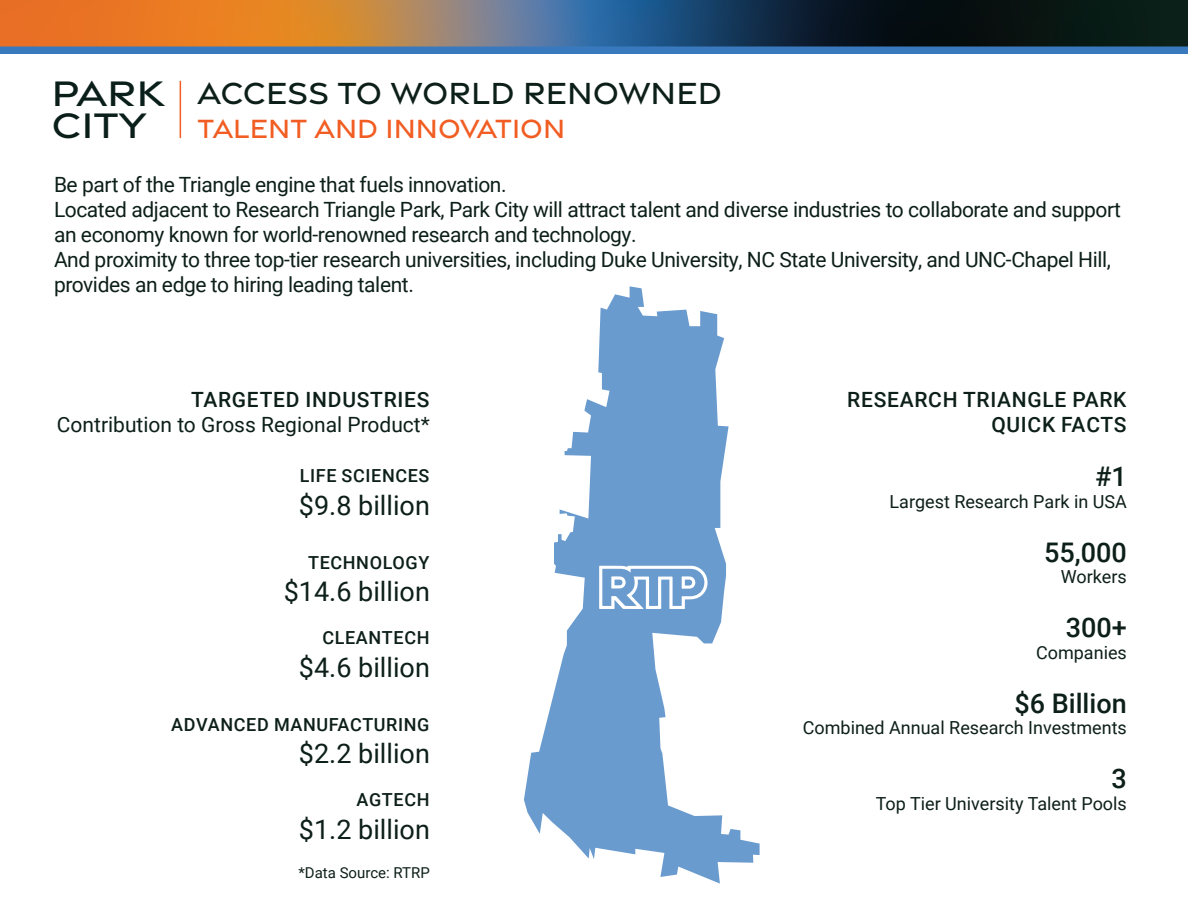
<style>
.page{position:relative;width:1188px;height:918px;background:#fff}
.page>*{position:absolute;margin:0;border:0;box-sizing:border-box;transform-origin:0 0}
.t1{font:500 38.25px/32.2px "Gravesend Sans";color:#0b1f1a;scale:1.12 1}
.t2{font:500 33px "Gravesend Sans";color:#0d1f19}
.t3{font:500 28.5px "Gravesend Sans";color:#f15d22}
.t4{font:27px "Roboto";color:#0d1f19}
.t5{font:500 27px "Roboto";color:#0d1f19}
.t6{font:21px/25.2px "Roboto";letter-spacing:-.02em;color:#0d1f19}
.t7{font:500 21px "Roboto";letter-spacing:.035em;color:#0d1f19}
.t8{font:21px "Roboto";color:#0d1f19}
.t9{font:18px "Roboto";color:#0d1f19}
.t10{font:500 18px "Roboto";letter-spacing:.035em;color:#0d1f19}
.t11{font:15px "Roboto";color:#0d1f19}
</style>
<div class="page">
<svg style="left:0;top:0;width:1188px;height:46px;background:#66523f"></svg>
<div style="left:0;top:46px;width:1188px;height:8px;background:#397abe"></div>
<svg style="left:524px;top:286px;width:236px;height:598px;fill:#6a9bce"></svg>
<svg style="left:599px;top:566px;width:109px;height:43px"></svg>
<hr style="left:180px;top:81px;width:1px;height:57px;background:#f15d22">
<p class="t1" style="left:51px;top:75px;width:102px">PARK<br>CITY</p>
<p class="t2" style="left:198px;top:72px;width:526px">ACCESS TO WORLD RENOWNED</p>
<p class="t3" style="left:198px;top:111px;width:369px">TALENT AND INNOVATION</p>
<p class="t6" style="left:54px;top:171px;width:454px">Be part of the Triangle engine that fuels innovation.</p>
<p class="t6" style="left:54px;top:196px;width:1069px">Located adjacent to Research Triangle Park, Park City will attract talent and diverse industries to collaborate and support an economy known for world-renowned research and technology.</p>
<p class="t6" style="left:54px;top:246px;width:1059px">And proximity to three top-tier research universities, including Duke University, NC State University, and UNC-Chapel Hill, provides an edge to hiring leading talent.</p>
<p class="t7" style="left:191px;top:385px;width:240px">TARGETED INDUSTRIES</p>
<p class="t8" style="left:57px;top:410px;width:374px">Contribution to Gross Regional Product*</p>
<p class="t10" style="left:300px;top:463px;width:131px">LIFE SCIENCES</p>
<p class="t4" style="left:299px;top:486px;width:133px">$9.8 billion</p>
<p class="t10" style="left:308px;top:550px;width:123px">TECHNOLOGY</p>
<p class="t4" style="left:284px;top:573px;width:148px">$14.6 billion</p>
<p class="t10" style="left:322px;top:625px;width:109px">CLEANTECH</p>
<p class="t4" style="left:299px;top:648px;width:133px">$4.6 billion</p>
<p class="t10" style="left:171px;top:712px;width:260px">ADVANCED MANUFACTURING</p>
<p class="t4" style="left:299px;top:735px;width:133px">$2.2 billion</p>
<p class="t10" style="left:356px;top:787px;width:75px">AGTECH</p>
<p class="t4" style="left:299px;top:810px;width:133px">$1.2 billion</p>
<p class="t11" style="left:299px;top:863px;width:133px">*Data Source: RTRP</p>
<p class="t7" style="left:847px;top:385px;width:281px">RESEARCH TRIANGLE PARK</p>
<p class="t7" style="left:991px;top:410px;width:137px">QUICK FACTS</p>
<p class="t5" style="left:1095px;top:457px;width:33px">#1</p>
<p class="t9" style="left:890px;top:489px;width:239px">Largest Research Park in USA</p>
<p class="t5" style="left:1044px;top:533px;width:84px">55,000</p>
<p class="t9" style="left:1061px;top:564px;width:68px">Workers</p>
<p class="t5" style="left:1066px;top:609px;width:63px">300+</p>
<p class="t9" style="left:1036px;top:640px;width:92px">Companies</p>
<p class="t5" style="left:1014px;top:684px;width:114px">$6 Billion</p>
<p class="t9" style="left:803px;top:715px;width:326px">Combined Annual Research Investments</p>
<p class="t5" style="left:1112px;top:760px;width:17px">3</p>
<p class="t9" style="left:876px;top:791px;width:253px">Top Tier University Talent Pools</p>
</div>
